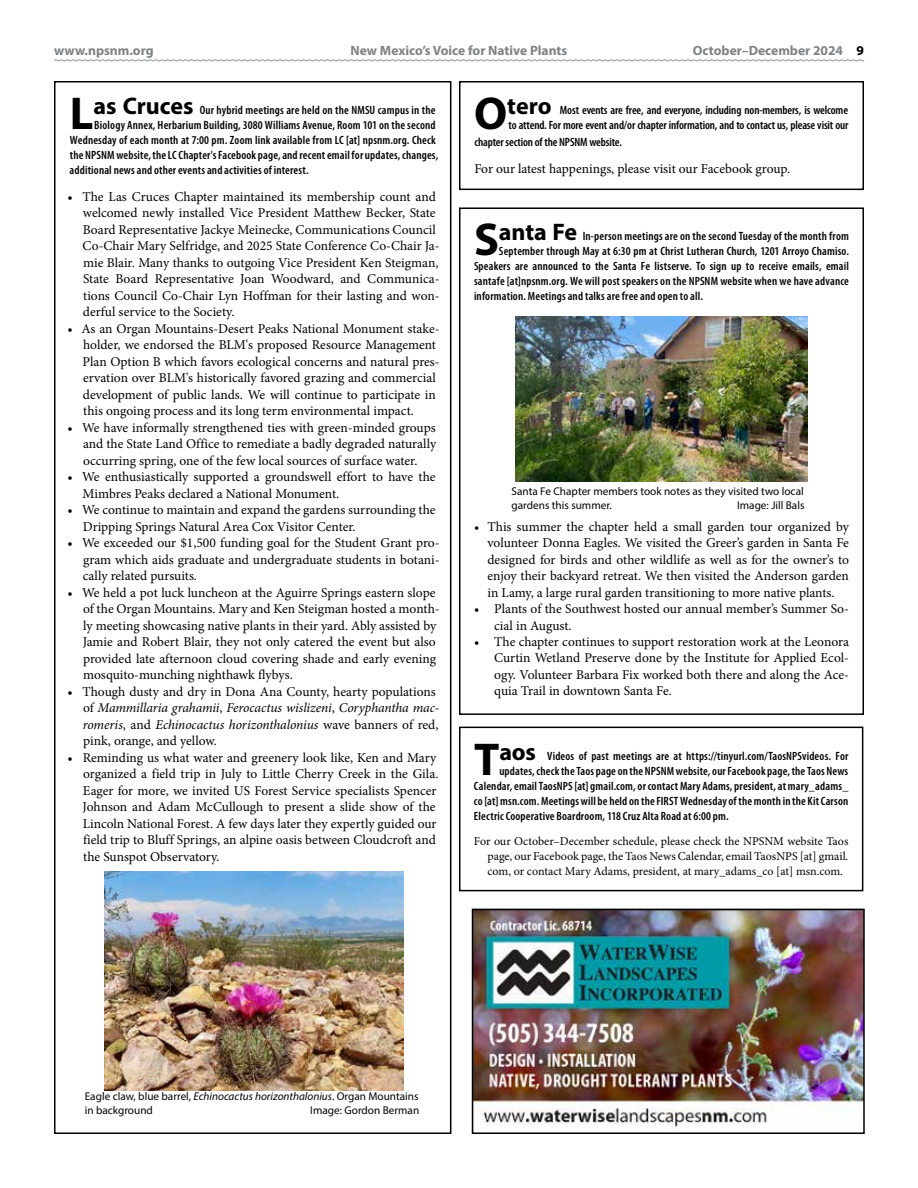
<style>
.page{position:relative;width:918px;height:1188px;background:#fff}
.page>*{position:absolute;margin:0;border:0;box-sizing:border-box;transform-origin:0 0}
.t1{font:13.5px/16.5px "Minion Pro";color:#000}
.t2{font:700 13.5px "Myriad Pro";color:#808285}
.t3{font:600 condensed 12px "Myriad Pro";letter-spacing:.015em;color:#000}
.t4{font:12px/15px "Minion Pro";letter-spacing:-.005em;color:#000;text-align:justify}
.t5{font:600 condensed 12px/15px "Myriad Pro";letter-spacing:-.01em;color:#000;text-align:right}
.t6{font:11.25px/13.5px "Myriad Pro";color:#000}
.s1{color:#000}
.s2{font-weight:700;font-stretch:normal;font-size:46.2px}
.s3{font-weight:700;font-stretch:normal;font-size:24px}
.s4{font-style:italic}
</style>
<div class="page">
<img style="left:104px;top:872px;width:299px;height:218px">
<div style="left:459px;top:81px;width:405px;height:109px;border:2px solid #000"></div>
<div style="left:459px;top:727px;width:404px;height:164px;border:2px solid #000"></div>
<div style="left:459px;top:207px;width:405px;height:508px;border:2px solid #000"></div>
<img style="left:515px;top:316px;width:293px;height:165px">
<div style="left:54px;top:81px;width:397px;height:1053px;border:2px solid #000"></div>
<svg style="left:54px;top:59px;width:810px;height:3px"></svg>
<img style="left:475px;top:912px;width:387px;height:219px">
<div style="left:472px;top:909px;width:393px;height:225px;border:2px solid #000"></div>
<p class="t2" style="left:54px;top:42px;width:101px">www.npsnm.org</p>
<p class="t2" style="left:351px;top:42px;width:218px">New Mexico’s Voice for Native Plants</p>
<p class="t2" style="left:693px;top:42px;width:173px">October–December 2024 <span class="s1">9</span></p>
<p class="t3" style="left:70px;top:103px;width:367px"><span class="s2">L</span><span class="s3">as Cruces</span> Our hybrid meetings are held on the NMSU campus in the</p>
<p class="t3" style="left:94px;top:118px;width:343px">Biology Annex, Herbarium Building, 3080 Williams Avenue, Room 101 on the second</p>
<p class="t3" style="left:70px;top:133px;width:367px">Wednesday of each month at 7:00 pm. Zoom link available from LC [at] npsnm.org. Check</p>
<p class="t3" style="left:70px;top:148px;width:370px">the NPSNM website, the LC Chapter's Facebook page, and recent email for updates, changes,</p>
<p class="t3" style="left:70px;top:163px;width:240px">additional news and other events and activities of interest.</p>
<p class="t1" style="left:83px;top:189px;width:359px;text-indent:-15px">• The Las Cruces Chapter maintained its membership count and welcomed newly installed Vice President Matthew Becker, State Board Representative Jackye Meinecke, Communications Council Co-Chair Mary Selfridge, and 2025 State Conference Co-Chair Ja&shy;mie Blair. Many thanks to outgoing Vice President Ken Steigman, State Board Representative Joan Woodward, and Communica&shy;tions Council Co-Chair Lyn Hoffman for their lasting and won&shy;derful service to the Society.</p>
<p class="t1" style="left:83px;top:320px;width:359px;text-indent:-15px">• As an Organ Mountains-Desert Peaks National Monument stake&shy;holder, we endorsed the BLM's proposed Resource Management Plan Option B which favors ecological concerns and natural pres&shy;ervation over BLM's historically favored grazing and commercial development of public lands. We will continue to participate in this ongoing process and its long term environmental impact.</p>
<p class="t1" style="left:83px;top:419px;width:355px;text-align:justify;text-indent:-15px">• We have informally strengthened ties with green-minded groups and the State Land Office to remediate a badly degraded naturally occurring spring, one of the few local sources of surface water.</p>
<p class="t1" style="left:83px;top:469px;width:355px;text-indent:-15px">• We enthusiastically supported a groundswell effort to have the<br>Mimbres Peaks declared a National Monument.</p>
<p class="t1" style="left:83px;top:502px;width:354px;text-indent:-15px">• We continue to maintain and expand the gardens surrounding the<br>Dripping Springs Natural Area Cox Visitor Center.</p>
<p class="t1" style="left:83px;top:535px;width:358px;text-align:justify;text-indent:-15px">• We exceeded our $1,500 funding goal for the Student Grant pro&shy;gram which aids graduate and undergraduate students in botani&shy;cally related pursuits.</p>
<p class="t1" style="left:83px;top:584px;width:359px;text-indent:-15px">• We held a pot luck luncheon at the Aguirre Springs eastern slope of the Organ Mountains. Mary and Ken Steigman hosted a month&shy;ly meeting showcasing native plants in their yard. Ably assisted by Jamie and Robert Blair, they not only catered the event but also provided late afternoon cloud covering shade and early evening mosquito-munching nighthawk flybys.</p>
<p class="t1" style="left:83px;top:683px;width:358px;text-indent:-15px">• Though dusty and dry in Dona Ana County, hearty populations of <span class="s4">Mammillaria grahamii</span>, <span class="s4">Ferocactus wislizeni</span>, <span class="s4">Coryphantha mac&shy;romeris</span>, and <span class="s4">Echinocactus horizonthalonius</span> wave banners of red, pink, orange, and yellow.</p>
<p class="t1" style="left:83px;top:749px;width:357px;text-indent:-15px">• Reminding us what water and greenery look like, Ken and Mary organized a field trip in July to Little Cherry Creek in the Gila.<br>Eager for more, we invited US Forest Service specialists Spencer Johnson and Adam McCullough to present a slide show of the Lincoln National Forest. A few days later they expertly guided our field trip to Bluff Springs, an alpine oasis between Cloudcroft and the Sunspot Observatory.</p>
<p class="t5" style="left:474px;top:103px;width:376px"><span class="s2">O</span><span class="s3">tero</span> Most events are free, and everyone, including non-members, is welcome to attend. For more event and/or chapter information, and to contact us, please visit our</p>
<p class="t5" style="left:474px;top:135px;width:149px">chapter section of the NPSNM website.</p>
<p class="t1" style="left:474px;top:161px;width:317px">For our latest happenings, please visit our Facebook group.</p>
<p class="t3" style="left:474px;top:230px;width:377px"><span class="s2">S</span><span class="s3">anta Fe</span> In-person meetings are on the second Tuesday of the month from</p>
<p class="t3" style="left:499px;top:245px;width:352px">September through May at 6:30 pm at Christ Lutheran Church, 1201 Arroyo Chamiso.</p>
<p class="t3" style="left:474px;top:260px;width:377px">Speakers are announced to the Santa Fe listserve. To sign up to receive emails, email</p>
<p class="t3" style="left:474px;top:275px;width:377px">santafe [at]npsnm.org. We will post speakers on the NPSNM website when we have advance</p>
<p class="t3" style="left:474px;top:290px;width:231px">information. Meetings and talks are free and open to all.</p>
<p class="t6" style="left:512px;top:485px;width:294px">Santa Fe Chapter members took notes as they visited two local gardens this summer.</p>
<p class="t6" style="left:737px;top:498px;width:69px">Image: Jill Bals</p>
<p class="t1" style="left:488px;top:518px;width:363px;text-align:justify;text-indent:-14px">• This summer the chapter held a small garden tour organized by volunteer Donna Eagles. We visited the Greer’s garden in Santa Fe designed for birds and other wildlife as well as for the owner’s to enjoy their backyard retreat. We then visited the Anderson garden in Lamy, a large rural garden transitioning to more native plants.</p>
<p class="t1" style="left:494px;top:601px;width:356px;text-indent:-20px">• Plants of the Southwest hosted our annual member’s Summer So&shy;cial in August.</p>
<p class="t1" style="left:494px;top:634px;width:356px;text-align:justify;text-indent:-20px">• The chapter continues to support restoration work at the Leonora Curtin Wetland Preserve done by the Institute for Applied Ecol&shy;ogy. Volunteer Barbara Fix worked both there and along the Ace&shy;quia Trail in downtown Santa Fe.</p>
<p class="t3" style="left:474px;top:749px;width:376px"><span class="s2">T</span><span class="s3">aos</span> Videos of past meetings are at https://tinyurl.com/TaosNPSvideos. For</p>
<p class="t3" style="left:499px;top:764px;width:351px">updates, check the Taos page on the NPSNM website, our Facebook page, the Taos News</p>
<p class="t3" style="left:474px;top:779px;width:376px">Calendar, email TaosNPS [at] gmail.com, or contact Mary Adams, president, at mary_adams_</p>
<p class="t3" style="left:474px;top:794px;width:376px">co [at] msn.com. Meetings will be held on the FIRST Wednesday of the month in the Kit Carson</p>
<p class="t3" style="left:474px;top:809px;width:256px">Electric Cooperative Boardroom, 118 Cruz Alta Road at 6:00 pm.</p>
<p class="t4" style="left:487px;top:834px;width:362px;text-indent:-14px">For our October–December schedule, please check the NPSNM website Taos page, our Facebook page, the Taos News Calendar, email TaosNPS [at] gmail. com, or contact Mary Adams, president, at mary_adams_co [at] msn.com.</p>
<p class="t6" style="left:85px;top:1090px;width:335px">Eagle claw, blue barrel, <span class="s4">Echinocactus horizonthalonius</span>. Organ Mountains in background</p>
<p class="t6" style="left:310px;top:1103px;width:111px">Image: Gordon Berman</p>
</div>
